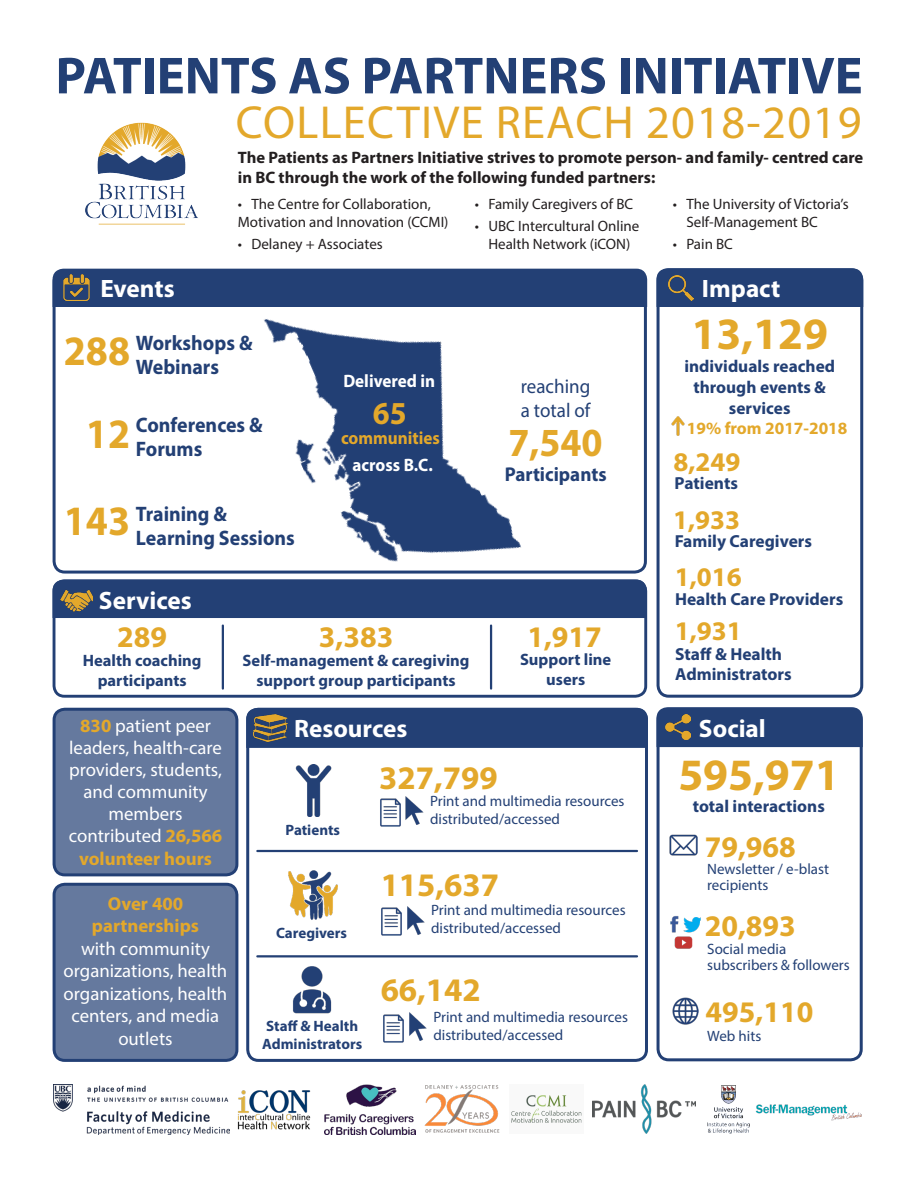
<style>
.page{position:relative;width:918px;height:1188px;background:#fff}
.page>*{position:absolute;margin:0;border:0;box-sizing:border-box;transform-origin:0 0}
.t1{font:700 52.5px "Myriad Pro";color:#234075}
.t2{font:46.5px "Myriad Pro";letter-spacing:.03em;color:#e3a82b}
.t3{font:700 45px "Myriad Pro";color:#e3a82b}
.t4{font:700 42px "Myriad Pro";color:#e3a82b;scale:.95 1}
.t5{font:700 40.05px "Myriad Pro";color:#e3a82b;scale:.95 1}
.t6{font:700 33px "Myriad Pro";color:#e3a82b}
.t7{font:700 32.1px "Myriad Pro";color:#e3a82b;scale:.95 1}
.t8{font:700 30px "Myriad Pro";color:#e3a82b}
.t9{font:700 27px "Myriad Pro";color:#e3a82b}
.t10{font:700 25.2px "Myriad Pro";color:#fff}
.t11{font:700 21px/24px "Myriad Pro";color:#234075;scale:.95 1}
.t12{font:19.95px/24px "Myriad Pro";color:#234075;scale:.95 1}
.t13{font:700 19.95px "Myriad Pro";color:#234075;scale:.95 1}
.t14{font:18.75px/22.5px "Myriad Pro";color:#fff;text-align:center}
.t15{font:700 18px "Myriad Pro";color:#fff;scale:.95 1}
.t16{font:700 18px "Myriad Pro";color:#e3a82b;scale:.95 1}
.t17{font:700 17.4px/20px "Myriad Pro";color:#234075}
.t18{font:700 17.25px/20.7px "Myriad Pro";color:#234075;text-align:center}
.t19{font:700 17.25px "Myriad Pro";color:#e3a82b}
.t20{font:700 16.65px/20px "Myriad Pro";color:#231f20}
.t21{font:700 16.5px/19.8px "Myriad Pro";color:#234075;text-align:center}
.t22{font:15px/18px "Myriad Pro";color:#234075}
.t23{font:15px/18px "Myriad Pro";color:#231f20}
.t24{font:700 15px/18px "Myriad Pro";color:#234075}
.s1{font-weight:700;color:#e3a82b}
</style>
<div class="page">
<img style="left:511px;top:1095px;width:71px;height:28px">
<img style="left:325px;top:1084px;width:90px;height:50px">
<img style="left:593px;top:1084px;width:103px;height:50px">
<img style="left:54px;top:1084px;width:175px;height:50px">
<img style="left:237px;top:1090px;width:74px;height:40px">
<img style="left:425px;top:1085px;width:75px;height:48px">
<img style="left:755px;top:1104px;width:107px;height:17px">
<img style="left:707px;top:1085px;width:43px;height:49px">
<div style="left:657px;top:268px;width:206px;height:430px;border:3px solid #234075;border-radius:11px"></div>
<div style="left:657px;top:708px;width:206px;height:353px;border:3px solid #234075;border-radius:11px"></div>
<div style="left:246px;top:708px;width:402px;height:354px;border:3px solid #234075;border-radius:11px"></div>
<div style="left:246px;top:708px;width:402px;height:40px;background:#234075"></div>
<hr style="left:257px;top:955px;width:380px;height:2px;background:#234075">
<hr style="left:257px;top:850px;width:380px;height:2px;background:#234075">
<div style="left:657px;top:707px;width:206px;height:40px;background:#234075"></div>
<div style="left:53px;top:579px;width:594px;height:119px;border:3px solid #234075;border-radius:10px"></div>
<div style="left:53px;top:580px;width:594px;height:38px;background:#234075"></div>
<div style="left:54px;top:884px;width:183px;height:176px;background:#65799e;border-radius:11px"></div>
<div style="left:53px;top:883px;width:185px;height:179px;border:3px solid #234075;border-radius:11px"></div>
<div style="left:54px;top:709px;width:183px;height:166px;background:#65799e;border-radius:11px"></div>
<div style="left:53px;top:708px;width:185px;height:168px;border:3px solid #234075;border-radius:11px"></div>
<div style="left:53px;top:269px;width:594px;height:38px;background:#234075"></div>
<div style="left:657px;top:268px;width:206px;height:39px;background:#234075"></div>
<img style="left:671px;top:416px;width:14px;height:20px">
<img style="left:380px;top:798px;width:21px;height:28px">
<img style="left:60px;top:271px;width:33px;height:34px">
<img style="left:669px;top:834px;width:29px;height:22px">
<img style="left:670px;top:916px;width:31px;height:17px">
<img style="left:674px;top:936px;width:18px;height:13px">
<img style="left:672px;top:998px;width:27px;height:26px">
<img style="left:665px;top:715px;width:25px;height:25px">
<img style="left:60px;top:583px;width:32px;height:35px">
<img style="left:253px;top:711px;width:35px;height:34px">
<img style="left:399px;top:797px;width:25px;height:28px">
<img style="left:292px;top:966px;width:40px;height:48px">
<img style="left:295px;top:765px;width:37px;height:52px">
<img style="left:288px;top:870px;width:49px;height:50px">
<hr style="left:222px;top:626px;width:2px;height:63px;background:#234075">
<hr style="left:490px;top:626px;width:2px;height:63px;background:#234075">
<img style="left:234px;top:268px;width:301px;height:350px">
<img style="left:669px;top:276px;width:24px;height:24px">
<img style="left:381px;top:907px;width:21px;height:28px">
<img style="left:400px;top:906px;width:25px;height:28px">
<img style="left:383px;top:1014px;width:21px;height:28px">
<img style="left:402px;top:1013px;width:25px;height:28px">
<img style="left:85px;top:122px;width:113px;height:103px">
<h1 class="t1" style="left:56px;top:41px;width:809px">PATIENTS AS PARTNERS INITIATIVE</h1>
<h2 class="t2" style="left:236px;top:94px;width:627px">COLLECTIVE REACH 2018-2019</h2>
<p class="t20" style="left:238px;top:147px;width:627px">The Patients as Partners Initiative strives to promote person- and family- centred care in BC through the work of the following funded partners:</p>
<p class="t23" style="left:475px;top:195px;width:160px">• Family Caregivers of BC</p>
<p class="t23" style="left:475px;top:217px;width:166px;text-align:center">• UBC Intercultural Online<br>Health Network (iCON)</p>
<p class="t23" style="left:238px;top:195px;width:212px">• The Centre for Collaboration,<br>Motivation and Innovation (CCMI)</p>
<p class="t23" style="left:238px;top:235px;width:146px">• Delaney + Associates</p>
<p class="t23" style="left:686px;top:195px;width:164px;text-indent:-14px">• The University of Victoria’s<br>Self-Management BC</p>
<p class="t23" style="left:673px;top:235px;width:62px">• Pain BC</p>
<p class="t10" style="left:100px;top:272px;width:76px">Events</p>
<p class="t10" style="left:702px;top:272px;width:80px">Impact</p>
<p class="t11" style="left:136px;top:331px;width:124px">Workshops &amp;<br>Webinars</p>
<p class="t4" style="left:64px;top:323px;width:71px">288</p>
<p class="t4" style="left:86px;top:406px;width:48px">12</p>
<p class="t11" style="left:136px;top:412px;width:135px">Conferences &amp;<br>Forums</p>
<p class="t4" style="left:64px;top:494px;width:71px">143</p>
<p class="t11" style="left:136px;top:501px;width:169px">Training &amp;<br>Learning Sessions</p>
<p class="t10" style="left:99px;top:584px;width:94px">Services</p>
<p class="t15" style="left:343px;top:369px;width:98px">Delivered in</p>
<p class="t7" style="left:373px;top:392px;width:37px">65</p>
<p class="t16" style="left:341px;top:426px;width:105px">communities</p>
<p class="t15" style="left:353px;top:453px;width:86px">across B.C.</p>
<p class="t8" style="left:117px;top:618px;width:51px">289</p>
<p class="t21" style="left:83px;top:650px;width:120px">Health coaching participants</p>
<p class="t8" style="left:319px;top:618px;width:76px">3,383</p>
<p class="t21" style="left:243px;top:650px;width:229px">Self-management &amp; caregiving support group participants</p>
<p class="t12" style="left:521px;top:374px;width:75px">reaching a total of</p>
<p class="t5" style="left:509px;top:416px;width:101px">7,540</p>
<p class="t13" style="left:505px;top:461px;width:109px">Participants</p>
<p class="t8" style="left:527px;top:618px;width:76px">1,917</p>
<p class="t21" style="left:520px;top:649px;width:93px">Support line users</p>
<p class="t14" style="left:69px;top:714px;width:155px"><span class="s1">830</span> patient peer leaders, health-care providers, students, and community members contributed <span class="s1">26,566 volunteer hours</span></p>
<p class="t14" style="left:64px;top:892px;width:165px"><span class="s1">Over 400 partnerships<br></span>with community organizations, health organizations, health centers, and media outlets</p>
<p class="t10" style="left:294px;top:712px;width:115px">Resources</p>
<p class="t24" style="left:286px;top:820px;width:56px">Patients</p>
<p class="t24" style="left:276px;top:923px;width:72px">Caregivers</p>
<p class="t24" style="left:262px;top:1017px;width:102px">Staff &amp; Health<br>Administrators</p>
<p class="t6" style="left:379px;top:756px;width:120px">327,799</p>
<p class="t22" style="left:430px;top:792px;width:196px">Print and multimedia resources distributed/accessed</p>
<p class="t6" style="left:381px;top:863px;width:120px">115,637</p>
<p class="t22" style="left:431px;top:901px;width:196px">Print and multimedia resources distributed/accessed</p>
<p class="t6" style="left:381px;top:969px;width:102px">66,142</p>
<p class="t22" style="left:433px;top:1008px;width:196px">Print and multimedia resources distributed/accessed</p>
<p class="t3" style="left:691px;top:304px;width:138px">13,129</p>
<p class="t18" style="left:684px;top:356px;width:152px">individuals reached through events &amp; services</p>
<p class="t19" style="left:687px;top:417px;width:162px">19% from 2017-2018</p>
<p class="t9" style="left:674px;top:445px;width:68px">8,249</p>
<p class="t17" style="left:675px;top:473px;width:65px">Patients</p>
<p class="t9" style="left:673px;top:502px;width:68px">1,933</p>
<p class="t17" style="left:675px;top:530px;width:139px">Family Caregivers</p>
<p class="t9" style="left:675px;top:559px;width:68px">1,016</p>
<p class="t9" style="left:675px;top:614px;width:68px">1,931</p>
<p class="t17" style="left:675px;top:588px;width:170px">Health Care Providers</p>
<p class="t17" style="left:675px;top:643px;width:118px">Staff &amp; Health<br>Administrators</p>
<p class="t10" style="left:699px;top:712px;width:68px">Social</p>
<p class="t3" style="left:678px;top:745px;width:163px">595,971</p>
<p class="t18" style="left:693px;top:795px;width:134px">total interactions</p>
<p class="t8" style="left:705px;top:827px;width:93px">79,968</p>
<p class="t22" style="left:707px;top:860px;width:123px;line-height:16.5px">Newsletter / e-blast recipients</p>
<p class="t8" style="left:705px;top:906px;width:93px">20,893</p>
<p class="t22" style="left:707px;top:940px;width:144px;line-height:16.5px">Social media subscribers &amp; followers</p>
<p class="t8" style="left:706px;top:993px;width:109px">495,110</p>
<p class="t22" style="left:707px;top:1026px;width:56px">Web hits</p>
</div>
